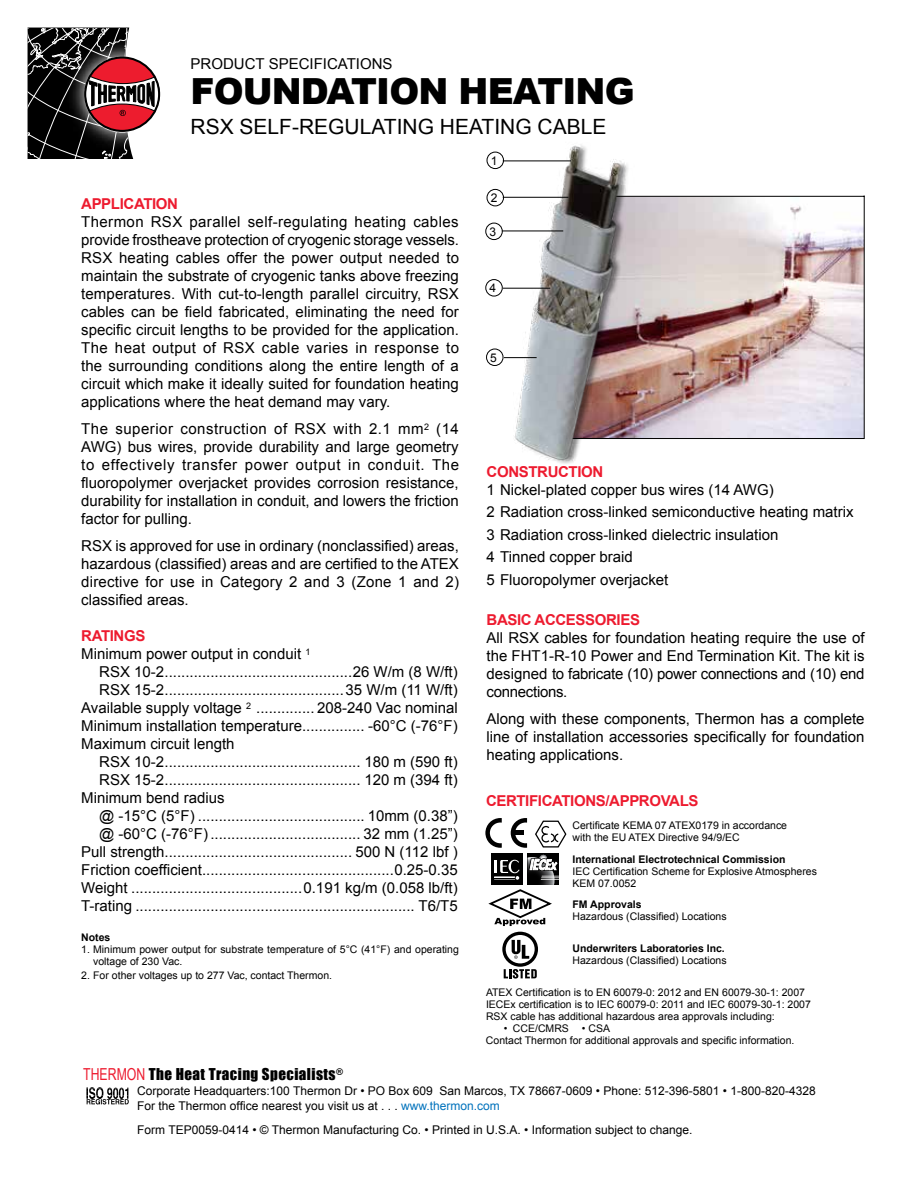
<style>
.page{position:relative;width:918px;height:1188px;background:#fff}
.page>*{position:absolute;margin:0;border:0;box-sizing:border-box;transform-origin:0 0}
.t1{font:900 36px "Arial";letter-spacing:-.025em;color:#000}
.t2{font:21px "Arial";color:#000}
.t3{font:15px/18px "Arial";color:#000;text-align:justify}
.t4{font:700 15px "Arial";letter-spacing:-.025em;color:#ed1b2f}
.t5{font:15px "Impact";letter-spacing:.03em;color:#000}
.t6{font:15px "Arial";color:#000101}
.t7{font:12px/15px "Arial";color:#000}
.t8{font:10.5px/12px "Arial";color:#000}
.t9{font:700 10.5px "Arial";color:#000}
.s1{font-family:"Arial Narrow";font-size:16.5px;color:#ed1b2f}
.s2{color:#0072bc}
</style>
<div class="page">
<svg style="left:28px;top:28px;width:132px;height:131px"></svg>
<div style="left:84px;top:56px;width:76px;height:76px;border:2px solid #000;border-radius:50%"></div>
<img style="left:648px;top:195px;width:217px;height:244px">
<img style="left:489px;top:145px;width:159px;height:319px">
<hr style="left:503px;top:161px;width:68px;height:1px;background:#000">
<hr style="left:503px;top:288px;width:47px;height:1px;background:#000">
<hr style="left:504px;top:357px;width:33px;height:1px;background:#000">
<hr style="left:502px;top:231px;width:61px;height:1px;background:#000">
<hr style="left:503px;top:197px;width:65px;height:1px;background:#000">
<div style="left:487px;top:152px;width:17px;height:17px;border:1px solid #000;border-radius:50%"></div>
<div style="left:487px;top:189px;width:17px;height:17px;border:1px solid #000;border-radius:50%"></div>
<div style="left:485px;top:223px;width:18px;height:17px;border:1px solid #000;border-radius:50%"></div>
<div style="left:485px;top:279px;width:18px;height:17px;border:1px solid #000;border-radius:50%"></div>
<div style="left:486px;top:349px;width:17px;height:17px;border:1px solid #000;border-radius:50%"></div>
<svg style="left:86px;top:1087px;width:43px;height:18px"></svg>
<svg style="left:502px;top:932px;width:36px;height:47px"></svg>
<svg style="left:485px;top:818px;width:17px;height:30px"></svg>
<svg style="left:511px;top:818px;width:16px;height:30px"></svg>
<svg style="left:535px;top:820px;width:32px;height:28px"></svg>
<svg style="left:488px;top:854px;width:71px;height:72px"></svg>
<p class="t6" style="left:191px;top:54px;width:99px">Product Spec</p>
<p class="t6" style="left:310px;top:54px;width:28px">ificat</p>
<p class="t6" style="left:356px;top:54px;width:27px">ions</p>
<h1 class="t1" style="left:191px;top:66px;width:446px">FOUNDATION HEATING</h1>
<h2 class="t2" style="left:191px;top:113px;width:15px">rsx</h2>
<h2 class="t2" style="left:240px;top:113px;width:75px">self-reg</h2>
<h2 class="t2" style="left:345px;top:113px;width:110px">ulating heat</h2>
<h2 class="t2" style="left:494px;top:113px;width:111px">ing cable</h2>
<p class="t7" style="left:491px;top:153px;width:8px">1</p>
<p class="t7" style="left:491px;top:190px;width:8px">2</p>
<p class="t7" style="left:490px;top:224px;width:8px">3</p>
<p class="t4" style="left:81px;top:194px;width:98px">Application</p>
<p class="t3" style="left:81px;top:213px;width:379px">Thermon RSX parallel self-regulating heating cables provide frostheave protection of cryogenic storage vessels.<br>RSX heating cables offer the power output needed to maintain the substrate of cryogenic tanks above freezing temperatures. With cut-to-length parallel circuitry, RSX cables can be field fabricated, eliminating the need for specific circuit lengths to be provided for the application.<br>The heat output of RSX cable varies in response to the surrounding conditions along the entire length of a circuit which make it ideally suited for foundation heating applications where the heat demand may vary.</p>
<p class="t3" style="left:81px;top:420px;width:379px">The superior construction of RSX with 2.1 mm<sup>2</sup> (14<br>AWG) bus wires, provide durability and large geometry to effectively transfer power output in conduit. The fluoropolymer overjacket provides corrosion resistance, durability for installation in conduit, and lowers the friction factor for pulling.</p>
<p class="t3" style="left:81px;top:537px;width:379px">RSX is approved for use in ordinary (nonclassified) areas, hazardous (classified) areas and are certified to the ATEX directive for use in Category 2 and 3 (Zone 1 and 2) classified areas.</p>
<p class="t4" style="left:81px;top:626px;width:66px">Ratings</p>
<p class="t3" style="left:81px;top:645px;width:231px">Minimum power output in conduit <sup>1</sup></p>
<p class="t3" style="left:99px;top:663px;width:360px">RSX 10-2.............................................26 W/m (8 W/ft)</p>
<p class="t3" style="left:99px;top:681px;width:360px">RSX 15-2...........................................35 W/m (11 W/ft)</p>
<p class="t3" style="left:81px;top:699px;width:378px">Available supply voltage <sup>2</sup> .............. 208-240 Vac nominal</p>
<p class="t3" style="left:81px;top:717px;width:378px">Minimum installation temperature............... -60°C (-76°F)</p>
<p class="t3" style="left:81px;top:735px;width:155px">Maximum circuit length</p>
<p class="t3" style="left:99px;top:753px;width:360px">RSX 10-2............................................... 180 m (590 ft)</p>
<p class="t3" style="left:99px;top:771px;width:360px">RSX 15-2............................................... 120 m (394 ft)</p>
<p class="t3" style="left:81px;top:789px;width:145px">Minimum bend radius</p>
<p class="t3" style="left:99px;top:807px;width:360px">@ -15°C (5°F) ........................................ 10mm (0.38”)</p>
<p class="t3" style="left:99px;top:825px;width:360px">@ -60°C (-76°F).................................... 32 mm (1.25”)</p>
<p class="t3" style="left:81px;top:843px;width:378px">Pull strength............................................. 500 N (112 lbf )</p>
<p class="t3" style="left:81px;top:861px;width:378px">Friction coefficient..............................................0.25-0.35</p>
<p class="t3" style="left:81px;top:879px;width:378px">Weight .........................................0.191 kg/m (0.058 lb/ft)</p>
<p class="t3" style="left:81px;top:897px;width:378px">T-rating ................................................................... T6/T5</p>
<p class="t9" style="left:81px;top:931px;width:31px">Notes</p>
<p class="t8" style="left:93px;top:944px;width:367px;text-indent:-12px">1. Minimum power output for substrate temperature of 5°C (41°F) and operating voltage of 230 Vac.</p>
<p class="t8" style="left:81px;top:969px;width:252px">2. For other voltages up to 277 Vac, contact Thermon.</p>
<p class="t7" style="left:490px;top:281px;width:8px">4</p>
<p class="t7" style="left:490px;top:350px;width:8px">5</p>
<p class="t4" style="left:487px;top:461px;width:118px">Construction</p>
<p class="t3" style="left:487px;top:478px;width:368px;line-height:22.5px;text-align:left">1 Nickel-plated copper bus wires (14 AWG)<br>2 Radiation cross-linked semiconductive heating matrix 3 Radiation cross-linked dielectric insulation<br>4 Tinned copper braid<br>5 Fluoropolymer overjacket</p>
<p class="t4" style="left:487px;top:610px;width:60px">Basic Acc</p>
<p class="t4" style="left:566px;top:610px;width:76px">essories</p>
<p class="t3" style="left:487px;top:629px;width:379px">All RSX cables for foundation heating require the use of the FHT1-R-10 Power and End Termination Kit. The kit is designed to fabricate (10) power connections and (10) end connections.</p>
<p class="t3" style="left:487px;top:710px;width:379px">Along with these components, Thermon has a complete line of installation accessories specifically for foundation heating applications.</p>
<p class="t4" style="left:486px;top:791px;width:214px">Certifications/Approvals</p>
<p class="t8" style="left:573px;top:820px;width:216px">Certificate KEMA 07 ATEX0179 in accordance with the EU ATEX Directive 94/9/EC</p>
<p class="t9" style="left:573px;top:852px;width:214px">International Electrotechnical Commission</p>
<p class="t8" style="left:573px;top:865px;width:246px">IEC Certification Scheme for Explosive Atmospheres<br>KEM 07.0052</p>
<p class="t9" style="left:573px;top:897px;width:71px">FM Approvals</p>
<p class="t8" style="left:573px;top:910px;width:156px">Hazardous (Classified) Locations</p>
<p class="t9" style="left:573px;top:941px;width:154px">Underwriters Laboratories Inc.</p>
<p class="t8" style="left:573px;top:955px;width:156px">Hazardous (Classified) Locations</p>
<p class="t8" style="left:486px;top:987px;width:326px">ATEX Certification is to EN 60079-0: 2012 and EN 60079-30-1: 2007<br>IECEx certification is to IEC 60079-0: 2011 and IEC 60079-30-1: 2007<br>RSX cable has additional hazardous area approvals including:</p>
<p class="t8" style="left:486px;top:1023px;width:310px;text-indent:18px">• CCE/CMRS • CSA<br>Contact Thermon for additional approvals and specific information.</p>
<p class="t5" style="left:83px;top:1062px;width:261px"><span class="s1">THERMON</span> The Heat Tracing Specialists<sup>®</sup></p>
<p class="t7" style="left:137px;top:1083px;width:680px">Corporate Headquarters:100 Thermon Dr • PO Box 609 San Marcos, TX 78667-0609 • Phone: 512-396-5801 • 1-800-820-4328<br>For the Thermon office nearest you visit us at . . . <span class="s2">www.thermon.com</span></p>
<p class="t7" style="left:137px;top:1122px;width:557px">Form TEP0059-0414 • © Thermon Manufacturing Co. • Printed in U.S.A. • Information subject to change.</p>
</div>
